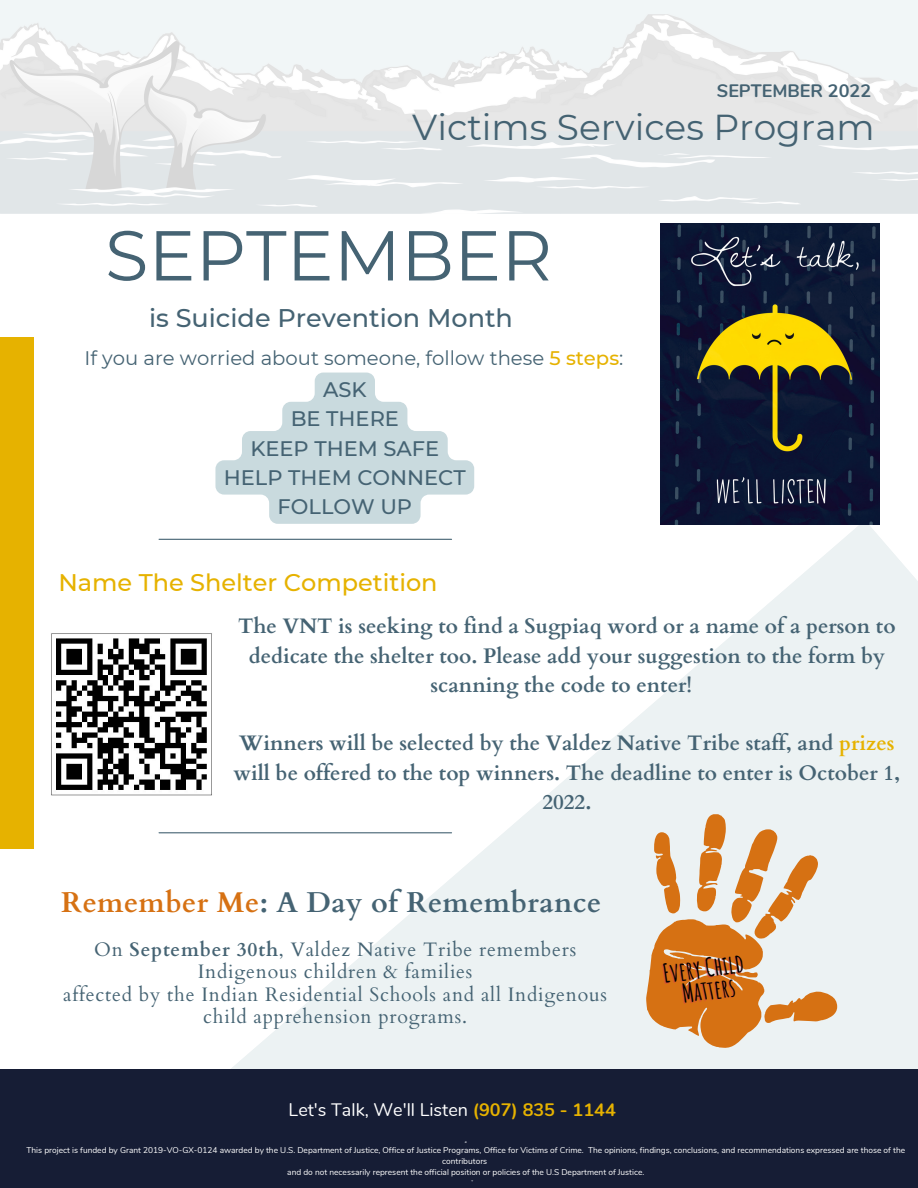
<style>
.page{position:relative;width:918px;height:1188px;background:#fff}
.page>*{position:absolute;margin:0;border:0;box-sizing:border-box;transform-origin:0 0}
.t1{font:70.5px "Montserrat";color:#456373}
.t2{font:36px "Montserrat";color:#446272}
.t3{font:700 28.65px "Cardo";letter-spacing:.015em;color:#456373}
.t4{font:500 25.5px "Montserrat";color:#456373}
.t5{font:700 25.5px/22.5px "Amatic SC";color:#000;text-align:center}
.t6{font:500 24px "Montserrat";color:#e6b200}
.t7{font:700 21px/29.2px "Cardo";color:#456373;text-align:center}
.t8{font:500 21px/29.2px "Montserrat";color:#456373;text-align:center}
.t9{font:19.65px "Montserrat";color:#456373}
.t10{font:19.5px/22.5px "Cardo";letter-spacing:.04em;color:#456373;text-align:center}
.t11{font:18px "Nunito";color:#fff}
.t12{font:700 18px "Nunito";color:#446272}
.t13{font:8.4px/11.4px "Nunito";color:#fff;text-align:center}
.t14{font:3.75px "Nunito";color:#fff}
.s1{font-weight:500;color:#e6b200}
.s2{color:#e6b200}
.s3{color:#d67113}
.s4{font-weight:700}
.s5{font-weight:700;color:#e6b200}
</style>
<div class="page">
<svg style="left:125px;top:520px;width:793px;height:550px"></svg>
<div style="left:0;top:1070px;width:918px;height:118px;background:#161d35"></div>
<img style="left:0;top:0;width:918px;height:214px">
<div style="left:0;top:337px;width:34px;height:512px;background:#e6b200"></div>
<hr style="left:159px;top:539px;width:293px;height:1px;background:#456373">
<img style="left:660px;top:223px;width:219px;height:302px">
<hr style="left:159px;top:832px;width:293px;height:1px;background:#456373">
<svg style="left:646px;top:814px;width:191px;height:235px;fill:#ecf2f3"></svg>
<img style="left:51px;top:633px;width:162px;height:163px">
<svg style="left:215px;top:373px;width:259px;height:151px"></svg>
<h3 class="t12" style="left:717px;top:79px;width:156px">SEPTEMBER 2022</h3>
<h2 class="t2" style="left:412px;top:105px;width:464px">Victims Services Program</h2>
<h1 class="t1" style="left:105px;top:212px;width:449px">SEPTEMBER</h1>
<h3 class="t4" style="left:149px;top:302px;width:365px">is Suicide Prevention Month</h3>
<h3 class="t9" style="left:84px;top:346px;width:540px">If you are worried about someone, follow these <span class="s1">5 steps</span>:</h3>
<h3 class="t8" style="left:224px;top:375px;width:243px">ASK<br>BE THERE<br>KEEP THEM SAFE<br>HELP THEM CONNECT<br>FOLLOW UP</h3>
<h3 class="t6" style="left:58px;top:567px;width:381px">Name The Shelter Competition</h3>
<h3 class="t7" style="left:238px;top:612px;width:659px">The VNT is seeking to find a Sugpiaq word or a name of a person to dedicate the shelter too. Please add your suggestion to the form by scanning the code to enter!</h3>
<h3 class="t7" style="left:233px;top:729px;width:668px">Winners will be selected by the Valdez Native Tribe staff, and <span class="s2">prizes </span>will be offered to the top winners. The deadline to enter is October 1,<br>2022.</h3>
<h3 class="t3" style="left:61px;top:883px;width:542px"><span class="s3">Remember Me</span>: A Day of Remembrance</h3>
<h3 class="t10" style="left:63px;top:938px;width:545px">On <span class="s4">September 30th</span>, Valdez Native Tribe remembers Indigenous children &amp; families<br>affected by the Indian Residential Schools and all Indigenous child apprehension programs.</h3>
<h3 class="t11" style="left:289px;top:1098px;width:329px">Let's Talk, We'll Listen <span class="s5">(907) 835 - 1144</span></h3>
<h3 class="t5" style="left:662px;top:962px;width:83px;rotate:-8deg">Every Child<br>Matters</h3>
<p class="t14" style="left:465px;top:1139px;width:4px">a</p>
<p class="t13" style="left:27px;top:1144px;width:880px">This project is funded by Grant 2019-VO-GX-0124 awarded by the U.S. Department of Justice, Office of Justice Programs, Office for Victims of Crime. The opinions, findings, conclusions, and recommendations expressed are those of the contributors<br>and do not necessarily represent the official position or policies of the U.S Department of Justice.</p>
<p class="t14" style="left:471px;top:1178px;width:4px">+</p>
</div>
